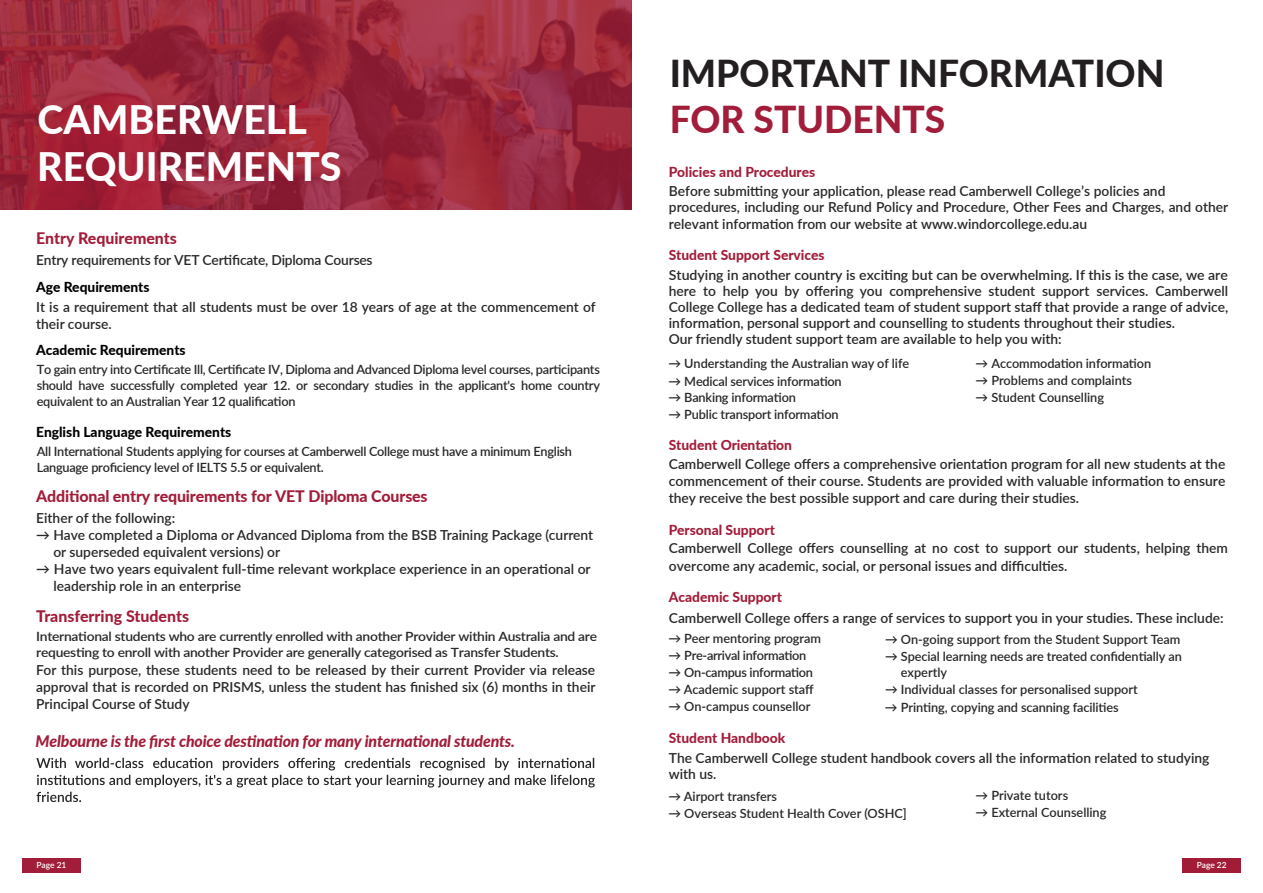
<style>
.page{position:relative;width:1263px;height:893px;background:#fff}
.page>*{position:absolute;margin:0;border:0;box-sizing:border-box;transform-origin:0 0}
.t1{font:800 39.3px/46.8px "Lato";color:#fff}
.t2{font:800 37.2px "Lato";color:#231f20}
.t3{font:800 37.2px "Lato";color:#a21d39}
.t4{font:800 15.9px "Lato";letter-spacing:-.01em;color:#a21d39}
.t5{font:italic 800 15.9px "Lato";letter-spacing:-.01em;color:#a21d39}
.t6{font:600 13.8px/17px "Lato";color:#282828}
.t7{font:800 13.8px "Lato";color:#a21d39}
.t8{font:800 13.8px "Lato";color:#000}
.t9{font:600 12.75px/15.9px "Lato";letter-spacing:-.015em;color:#282828}
.t10{font:600 12.75px/15.9px "Lato";letter-spacing:-.015em;color:#282828;scale:1.09 1}
.t11{font:600 8.4px "Lato";letter-spacing:-.005em;color:#fff}
</style>
<div class="page">
<div style="left:22px;top:858px;width:59px;height:15px;background:#a21d39"></div>
<svg style="left:0;top:0;width:632px;height:209px;background:#9c283c"></svg>
<svg style="left:36px;top:758px;width:559px;height:44px"></svg>
<div style="left:1182px;top:858px;width:59px;height:15px;background:#a21c38"></div>
<h1 class="t1" style="left:37px;top:95px;width:306px">CAMBERWELL<br>REQUIREMENTS</h1>
<p class="t4" style="left:36px;top:227px;width:142px">Entry Requirements</p>
<p class="t8" style="left:36px;top:277px;width:115px">Age Requirements</p>
<p class="t6" style="left:36px;top:297px;width:561px">It is a requirement that all students must be over 18 years of age at the commencement of</p>
<p class="t6" style="left:36px;top:251px;width:338px">Entry requirements for VET Certificate, Diploma Courses</p>
<p class="t6" style="left:36px;top:314px;width:77px">their course.</p>
<p class="t8" style="left:36px;top:340px;width:151px">Academic Requirements</p>
<p class="t9" style="left:37px;top:361px;width:565px;text-align:justify">To gain entry into Certificate Ill, Certificate IV, Diploma and Advanced Diploma level courses, participants should have successfully completed year 12. or secondary studies in the applicant's home country equivalent to an Australian Year 12 qualification</p>
<p class="t9" style="left:37px;top:443px;width:537px">All International Students applying for courses at Camberwell College must have a minimum English<br>Language proficiency level of IELTS 5.5 or equivalent.</p>
<p class="t8" style="left:36px;top:421px;width:197px">English Language Requirements</p>
<p class="t4" style="left:36px;top:485px;width:393px">Additional entry requirements for VET Diploma Courses</p>
<p class="t6" style="left:36px;top:509px;width:140px">Either of the following:</p>
<p class="t6" style="left:36px;top:526px;width:558px">→ Have completed a Diploma or Advanced Diploma from the BSB Training Package (current</p>
<p class="t6" style="left:36px;top:560px;width:556px">→ Have two years equivalent full-time relevant workplace experience in an operational or</p>
<p class="t6" style="left:53px;top:543px;width:228px">or superseded equivalent versions) or</p>
<p class="t6" style="left:53px;top:577px;width:189px">leadership role in an enterprise</p>
<p class="t4" style="left:36px;top:604px;width:154px">Transferring Students</p>
<p class="t10" style="left:36px;top:628px;width:516px">International students who are currently enrolled with another Provider within Australia and are requesting to enroll with another Provider are generally categorised as Transfer Students.</p>
<p class="t6" style="left:36px;top:678px;width:561px">approval that is recorded on PRISMS, unless the student has finished six (6) months in their<br>Principal Course of Study</p>
<p class="t6" style="left:36px;top:661px;width:560px">For this purpose, these students need to be released by their current Provider via release</p>
<p class="t5" style="left:36px;top:730px;width:481px">Melbourne is the first choice destination for many international students.</p>
<p class="t11" style="left:37px;top:859px;width:31px">Page 21</p>
<h2 class="t2" style="left:670px;top:46px;width:496px">IMPORTANT INFORMATION</h2>
<h2 class="t3" style="left:670px;top:91px;width:277px">FOR STUDENTS</h2>
<p class="t7" style="left:669px;top:162px;width:148px">Policies and Procedures</p>
<p class="t6" style="left:669px;top:198px;width:561px">procedures, including our Refund Policy and Procedure, Other Fees and Charges, and other</p>
<p class="t6" style="left:669px;top:182px;width:498px">Before submitting your application, please read Camberwell College’s policies and</p>
<p class="t6" style="left:669px;top:215px;width:420px">relevant information from our website at www.windorcollege.edu.au</p>
<p class="t6" style="left:669px;top:266px;width:561px">Studying in another country is exciting but can be overwhelming. If this is the case, we are</p>
<p class="t7" style="left:669px;top:244px;width:157px">Student Support Services</p>
<p class="t6" style="left:669px;top:282px;width:561px">here to help you by offering you comprehensive student support services. Camberwell</p>
<p class="t6" style="left:669px;top:314px;width:508px">information, personal support and counselling to students throughout their studies.</p>
<p class="t6" style="left:669px;top:298px;width:561px">College College has a dedicated team of student support staff that provide a range of advice,</p>
<p class="t6" style="left:669px;top:330px;width:394px">Our friendly student support team are available to help you with:</p>
<p class="t9" style="left:668px;top:355px;width:242px">→ Understanding the Australian way of life</p>
<p class="t9" style="left:668px;top:372px;width:175px">→ Medical services information</p>
<p class="t9" style="left:668px;top:389px;width:129px">→ Banking information</p>
<p class="t9" style="left:668px;top:406px;width:172px">→ Public transport information</p>
<p class="t9" style="left:975px;top:355px;width:177px">→ Accommodation information</p>
<p class="t9" style="left:975px;top:372px;width:158px">→ Problems and complaints</p>
<p class="t9" style="left:975px;top:389px;width:130px">→ Student Counselling</p>
<p class="t7" style="left:669px;top:435px;width:125px">Student Orientation</p>
<p class="t6" style="left:669px;top:455px;width:558px">Camberwell College offers a comprehensive orientation program for all new students at the commencement of their course. Students are provided with valuable information to ensure</p>
<p class="t6" style="left:669px;top:489px;width:412px">they receive the best possible support and care during their studies.</p>
<p class="t7" style="left:669px;top:519px;width:108px">Personal Support</p>
<p class="t6" style="left:669px;top:539px;width:561px;line-height:17.5px">Camberwell College offers counselling at no cost to support our students, helping them overcome any academic, social, or personal issues and difficulties.</p>
<p class="t7" style="left:669px;top:587px;width:115px">Academic Support</p>
<p class="t6" style="left:669px;top:609px;width:556px">Camberwell College offers a range of services to support you in your studies. These include:</p>
<p class="t9" style="left:885px;top:630px;width:297px">→ On-going support from the Student Support Team</p>
<p class="t9" style="left:901px;top:647px;width:283px;line-height:16.8px;text-indent:-16px">→ Special learning needs are treated confidentially an expertly</p>
<p class="t9" style="left:885px;top:681px;width:254px">→ Individual classes for personalised support</p>
<p class="t9" style="left:885px;top:699px;width:235px">→ Printing, copying and scanning facilities</p>
<p class="t9" style="left:668px;top:630px;width:154px">→ Peer mentoring program</p>
<p class="t9" style="left:668px;top:647px;width:139px">→ Pre-arrival information</p>
<p class="t9" style="left:668px;top:664px;width:146px">→ On-campus information</p>
<p class="t9" style="left:668px;top:681px;width:147px">→ Academic support staff</p>
<p class="t9" style="left:668px;top:698px;width:144px">→ On-campus counsellor</p>
<p class="t7" style="left:669px;top:728px;width:118px">Student Handbook</p>
<p class="t6" style="left:669px;top:765px;width:49px">with us.</p>
<p class="t6" style="left:669px;top:749px;width:542px">The Camberwell College student handbook covers all the information related to studying</p>
<p class="t9" style="left:668px;top:787px;width:110px">→ Airport transfers</p>
<p class="t9" style="left:668px;top:804px;width:240px">→ Overseas Student Health Cover (OSHC]</p>
<p class="t9" style="left:975px;top:787px;width:94px">→ Private tutors</p>
<p class="t9" style="left:975px;top:804px;width:132px">→ External Counselling</p>
<p class="t11" style="left:1197px;top:859px;width:31px">Page 22</p>
</div>
